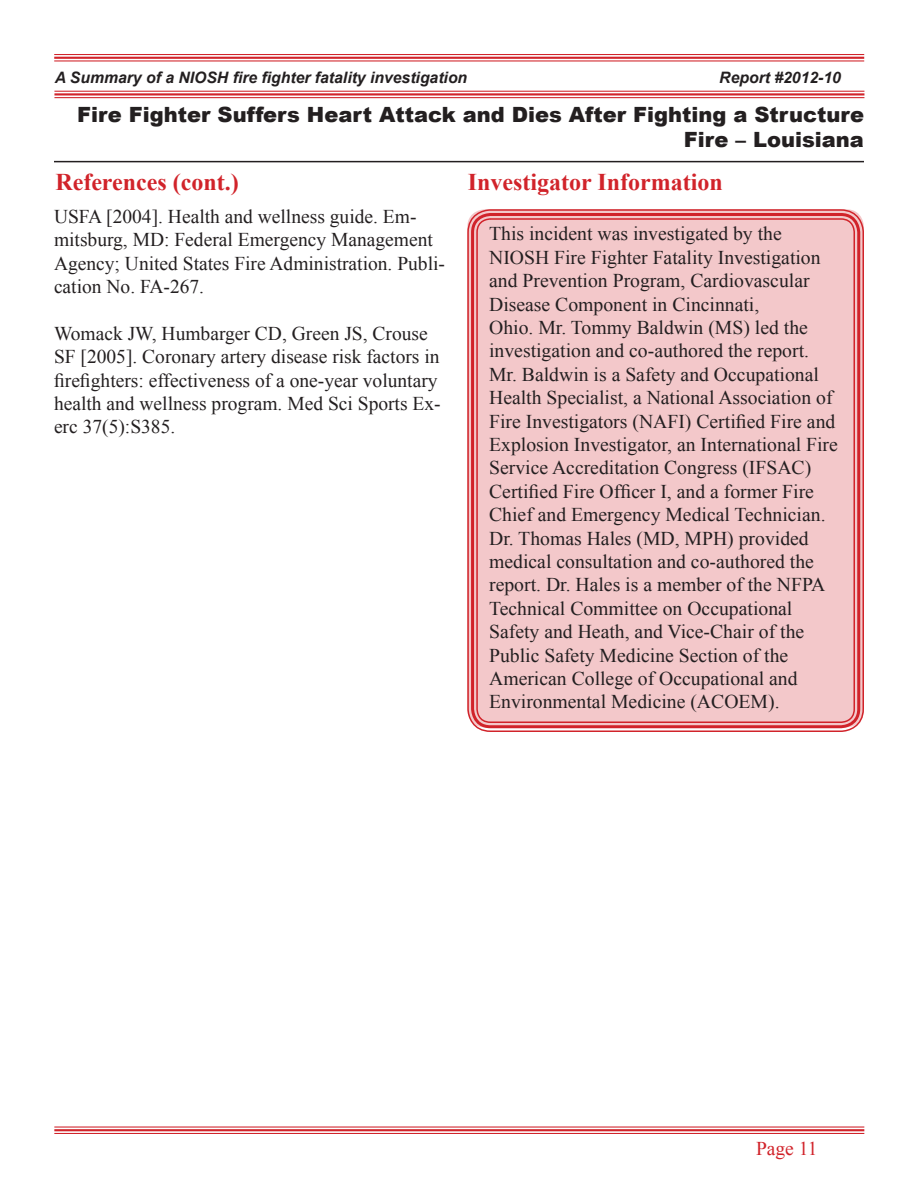
<style>
.page{position:relative;width:918px;height:1188px;background:#fff}
.page>*{position:absolute;margin:0;border:0;box-sizing:border-box;transform-origin:0 0}
.t1{font:700 24px "Times New Roman";color:#d1232a}
.t2{font:900 21px/25.2px "Arial";color:#231f20;text-align:right}
.t3{font:19.5px/23.4px "Times New Roman";color:#231f20}
.t4{font:19.5px "Times New Roman";color:#d1232a}
.t5{font:italic 700 15.75px "Arial";color:#231f20}
</style>
<div class="page">
<hr style="left:54px;top:54px;width:810px;height:1px;background:#d1232a">
<hr style="left:54px;top:57px;width:810px;height:2px;background:#d1232a">
<hr style="left:54px;top:60px;width:810px;height:2px;background:#d1232a">
<hr style="left:54px;top:91px;width:810px;height:1px;background:#d1232a">
<hr style="left:54px;top:93px;width:810px;height:3px;background:#d1232a">
<hr style="left:54px;top:97px;width:810px;height:1px;background:#d1232a">
<hr style="left:54px;top:1126px;width:810px;height:2px;background:#d1232a">
<hr style="left:54px;top:1129px;width:810px;height:2px;background:#d1232a">
<hr style="left:54px;top:1133px;width:810px;height:1px;background:#d1232a">
<hr style="left:54px;top:161px;width:810px;height:1px;background:#231f20">
<div style="left:467px;top:209px;width:397px;height:519px;background:#f3c8ca;border-radius:18px"></div>
<div style="left:467px;top:209px;width:397px;height:523px;border:2px solid #d1232a;border-radius:22px"></div>
<div style="left:471px;top:213px;width:389px;height:515px;border:3px solid #d1232a;border-radius:18px"></div>
<div style="left:476px;top:218px;width:379px;height:505px;border:2px solid #d1232a;border-radius:14px"></div>
<p class="t5" style="left:55px;top:67px;width:414px">A Summary of a NIOSH fire fighter fatality investigation</p>
<p class="t5" style="left:719px;top:67px;width:123px">Report #2012-10</p>
<p class="t2" style="left:77px;top:101px;width:788px">Fire Fighter Suffers Heart Attack and Dies After Fighting a Structure<br>Fire – Louisiana</p>
<p class="t1" style="left:55px;top:165px;width:185px">References (cont.)</p>
<p class="t3" style="left:54px;top:204px;width:393px">USFA [2004]. Health and wellness guide. Em&shy;mitsburg, MD: Federal Emergency Management Agency; United States Fire Administration. Publi&shy;cation No. FA-267.</p>
<p class="t3" style="left:54px;top:321px;width:388px">Womack JW, Humbarger CD, Green JS, Crouse SF [2005]. Coronary artery disease risk factors in firefighters: effectiveness of a one-year voluntary health and wellness program. Med Sci Sports Ex&shy;erc 37(5):S385.</p>
<p class="t1" style="left:468px;top:165px;width:256px">Investigator Information</p>
<p class="t3" style="left:489px;top:222px;width:350px">This incident was investigated by the NIOSH Fire Fighter Fatality Investigation and Prevention Program, Cardiovascular Disease Component in Cincinnati,<br>Ohio. Mr. Tommy Baldwin (MS) led the investigation and co-authored the report.<br>Mr. Baldwin is a Safety and Occupational Health Specialist, a National Association of Fire Investigators (NAFI) Certified Fire and Explosion Investigator, an International Fire Service Accreditation Congress (IFSAC)<br>Certified Fire Officer I, and a former Fire Chief and Emergency Medical Technician.<br>Dr. Thomas Hales (MD, MPH) provided medical consultation and co-authored the report. Dr. Hales is a member of the NFPA Technical Committee on Occupational Safety and Heath, and Vice-Chair of the Public Safety Medicine Section of the American College of Occupational and Environmental Medicine (ACOEM).</p>
<p class="t4" style="left:756px;top:1135px;width:63px">Page 11</p>
</div>
